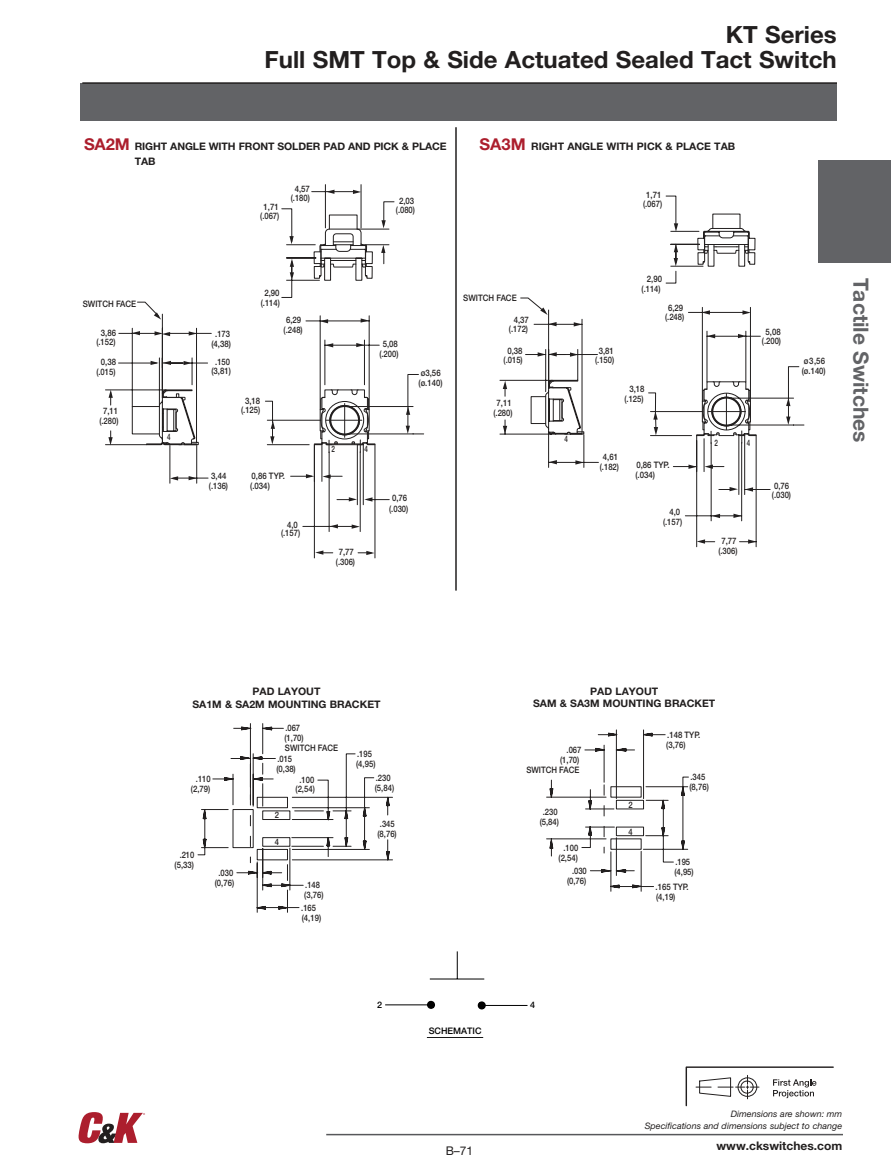
<style>
.page{position:relative;width:891px;height:1175px;background:#fff}
.page>*{position:absolute;margin:0;border:0;box-sizing:border-box;transform-origin:0 0}
.t1{font:700 23.7px/25.2px "Helvetica Neue LT Std";color:#221f1f;text-align:right}
.t2{font:700 21px "Helvetica Neue LT Std";color:#626366}
.t3{font:12px "Helvetica Neue LT Std";color:#221f1f}
.t4{font:700 11.85px "Helvetica Neue LT Std";color:#221f1f}
.t5{font:700 10.35px/12.5px "Helvetica Neue LT Std";color:#221f1f;text-align:center}
.t6{font:500 9px "Helvetica Neue";color:#010101}
.t7{font:500 8.85px/10.1px "Helvetica Neue";color:#221f1f;scale:.85 1}
.t8{font:500 8.85px/10.1px "Helvetica Neue";color:#221f1f;text-align:center;scale:.86 1}
.t9{font:500 8.85px/10.1px "Helvetica Neue";color:#221f1f;scale:.88 1}
.t10{font:italic 8.85px/11.9px "Helvetica Neue LT Std";color:#221f1f;text-align:right}
.t11{font:500 8.85px "Helvetica Neue";color:#221f1f;scale:.89 1}
.t12{font:500 8.85px "Helvetica Neue";color:#221f1f;scale:.87 1}
.t13{font:500 8.85px "Helvetica Neue";color:#221f1f;scale:.71 1}
.s1{font-size:16.35px;color:#ac1e2d}
</style>
<div class="page">
<div style="left:81px;top:83px;width:756px;height:37px;background:#626366"></div>
<hr style="left:326px;top:1133px;width:517px;height:2px;background:#57585a">
<svg style="left:79px;top:1112px;width:66px;height:31px"></svg>
<svg style="left:105px;top:184px;width:319px;height:374px"></svg>
<svg style="left:406px;top:407px;width:4px;height:8px"></svg>
<svg style="left:406px;top:425px;width:4px;height:9px"></svg>
<svg style="left:306px;top:474px;width:8px;height:4px"></svg>
<svg style="left:322px;top:474px;width:9px;height:4px"></svg>
<svg style="left:349px;top:497px;width:8px;height:4px"></svg>
<svg style="left:364px;top:497px;width:9px;height:4px"></svg>
<svg style="left:352px;top:524px;width:8px;height:4px"></svg>
<svg style="left:330px;top:524px;width:8px;height:4px"></svg>
<svg style="left:315px;top:550px;width:8px;height:4px"></svg>
<svg style="left:366px;top:551px;width:9px;height:4px"></svg>
<svg style="left:170px;top:476px;width:8px;height:4px"></svg>
<svg style="left:189px;top:476px;width:8px;height:4px"></svg>
<svg style="left:109px;top:390px;width:4px;height:8px"></svg>
<svg style="left:108px;top:437px;width:5px;height:8px"></svg>
<svg style="left:326px;top:190px;width:9px;height:4px"></svg>
<svg style="left:353px;top:190px;width:8px;height:4px"></svg>
<svg style="left:132px;top:213px;width:254px;height:232px"></svg>
<svg style="left:648px;top:307px;width:157px;height:240px"></svg>
<svg style="left:665px;top:195px;width:91px;height:89px"></svg>
<svg style="left:499px;top:297px;width:100px;height:171px"></svg>
<hr style="left:455px;top:127px;width:2px;height:463px;background:#221f1f">
<svg style="left:685px;top:1066px;width:1px;height:40px"></svg>
<svg style="left:686px;top:1066px;width:148px;height:40px"></svg>
<svg style="left:546px;top:729px;width:143px;height:163px"></svg>
<svg style="left:197px;top:723px;width:196px;height:190px"></svg>
<hr style="left:82px;top:82px;width:755px;height:2px;background:#221f1f">
<svg style="left:426px;top:1000px;width:61px;height:10px"></svg>
<svg style="left:457px;top:951px;width:1px;height:27px"></svg>
<hr style="left:385px;top:1004px;width:46px;height:1px;background:#010101">
<hr style="left:482px;top:1005px;width:46px;height:1px;background:#010101">
<hr style="left:430px;top:978px;width:54px;height:1px;background:#010101">
<hr style="left:427px;top:1037px;width:56px;height:1px;background:#010101">
<div style="left:819px;top:160px;width:72px;height:102px;background:#626366"></div>
<h1 class="t1" style="left:265px;top:24px;width:574px">KT Series<br>Full SMT Top &amp; Side Actuated Sealed Tact Switch</h1>
<p class="t5" style="left:135px;top:139px;width:313px;line-height:14.9px;text-align:left;text-indent:-51px"><span class="s1">SA2M</span> RIGHT ANGLE WITH FRONT SOLDER PAD AND PICK &amp; PLACE<br>TAB</p>
<p class="t5" style="left:480px;top:141px;width:257px"><span class="s1">SA3M</span> RIGHT ANGLE WITH PICK &amp; PLACE TAB</p>
<p class="t9" style="left:264px;top:202px;width:19px">1,71</p>
<p class="t8" style="left:260px;top:211px;width:24px">(.067)</p>
<p class="t9" style="left:295px;top:184px;width:19px">4,57</p>
<p class="t8" style="left:291px;top:193px;width:24px">(.180)</p>
<p class="t9" style="left:399px;top:196px;width:19px">2,03</p>
<p class="t8" style="left:396px;top:206px;width:24px">(.080)</p>
<p class="t9" style="left:646px;top:190px;width:19px">1,71</p>
<p class="t8" style="left:643px;top:199px;width:24px">(.067)</p>
<p class="t9" style="left:647px;top:275px;width:19px">2,90</p>
<p class="t11" style="left:83px;top:300px;width:62px">SWITCH FACE</p>
<p class="t9" style="left:101px;top:328px;width:19px">3,86</p>
<p class="t8" style="left:96px;top:338px;width:24px">(.152)</p>
<p class="t9" style="left:101px;top:357px;width:19px">0,38</p>
<p class="t8" style="left:96px;top:367px;width:24px">(.015)</p>
<p class="t9" style="left:103px;top:406px;width:19px">7,11</p>
<p class="t8" style="left:99px;top:417px;width:24px">(.280)</p>
<p class="t8" style="left:211px;top:329px;width:24px">.173 (4,38)</p>
<p class="t8" style="left:211px;top:358px;width:24px;line-height:9.4px">.150 (3,81)</p>
<p class="t9" style="left:264px;top:288px;width:19px">2,90</p>
<p class="t8" style="left:261px;top:298px;width:24px">(.114)</p>
<p class="t9" style="left:286px;top:316px;width:19px">6,29</p>
<p class="t8" style="left:284px;top:325px;width:24px">(.248)</p>
<p class="t9" style="left:245px;top:396px;width:19px">3,18</p>
<p class="t8" style="left:241px;top:405px;width:24px">(.125)</p>
<p class="t9" style="left:383px;top:340px;width:19px">5,08</p>
<p class="t8" style="left:379px;top:349px;width:24px">(.200)</p>
<p class="t9" style="left:421px;top:369px;width:24px">ø3,56</p>
<p class="t12" style="left:419px;top:379px;width:29px">(ø.140)</p>
<p class="t11" style="left:463px;top:295px;width:62px">SWITCH FACE</p>
<p class="t9" style="left:514px;top:315px;width:19px">4,37</p>
<p class="t8" style="left:509px;top:324px;width:24px">(.172)</p>
<p class="t9" style="left:507px;top:346px;width:19px">0,38</p>
<p class="t8" style="left:504px;top:355px;width:24px">(.015)</p>
<p class="t9" style="left:497px;top:398px;width:19px">7,11</p>
<p class="t8" style="left:493px;top:408px;width:24px">(.280)</p>
<p class="t9" style="left:599px;top:346px;width:19px">3,81</p>
<p class="t8" style="left:595px;top:356px;width:24px">(.150)</p>
<p class="t8" style="left:642px;top:284px;width:24px">(.114)</p>
<p class="t9" style="left:668px;top:304px;width:19px">6,29</p>
<p class="t8" style="left:665px;top:313px;width:24px">(.248)</p>
<p class="t9" style="left:629px;top:385px;width:19px">3,18</p>
<p class="t8" style="left:624px;top:394px;width:24px">(.125)</p>
<p class="t9" style="left:766px;top:328px;width:19px">5,08</p>
<p class="t8" style="left:762px;top:337px;width:24px">(.200)</p>
<p class="t9" style="left:804px;top:357px;width:25px">ø3,56</p>
<p class="t12" style="left:802px;top:367px;width:29px">(ø.140)</p>
<p class="t13" style="left:167px;top:433px;width:6px">4</p>
<p class="t9" style="left:211px;top:472px;width:19px">3,44</p>
<p class="t8" style="left:209px;top:481px;width:24px">(.136)</p>
<p class="t9" style="left:252px;top:472px;width:39px">0,86 TYP.</p>
<p class="t11" style="left:250px;top:483px;width:24px">(.034)</p>
<p class="t13" style="left:332px;top:446px;width:6px">2</p>
<p class="t13" style="left:365px;top:446px;width:6px">4</p>
<p class="t9" style="left:392px;top:494px;width:19px">0,76</p>
<p class="t13" style="left:565px;top:436px;width:6px">4</p>
<p class="t9" style="left:603px;top:453px;width:19px">4,61</p>
<p class="t8" style="left:600px;top:463px;width:24px">(.182)</p>
<p class="t9" style="left:636px;top:460px;width:39px">0,86 TYP.</p>
<p class="t11" style="left:635px;top:472px;width:24px">(.034)</p>
<p class="t13" style="left:714px;top:439px;width:6px">2</p>
<p class="t13" style="left:747px;top:439px;width:6px">4</p>
<p class="t9" style="left:774px;top:481px;width:19px">0,76</p>
<p class="t8" style="left:772px;top:490px;width:24px">(.030)</p>
<p class="t12" style="left:287px;top:521px;width:14px">4,0</p>
<p class="t8" style="left:281px;top:528px;width:24px">(.157)</p>
<p class="t9" style="left:339px;top:548px;width:19px">7,77</p>
<p class="t8" style="left:336px;top:557px;width:24px">(.306)</p>
<p class="t8" style="left:389px;top:504px;width:24px">(.030)</p>
<p class="t12" style="left:669px;top:509px;width:14px">4,0</p>
<p class="t8" style="left:663px;top:517px;width:24px">(.157)</p>
<p class="t9" style="left:721px;top:537px;width:19px">7,77</p>
<p class="t8" style="left:718px;top:546px;width:24px">(.306)</p>
<h2 class="t2" style="left:869px;top:277px;width:167px;rotate:90deg">Tactile Switches</h2>
<p class="t5" style="left:192px;top:686px;width:190px">PAD LAYOUT<br>SA1M &amp; SA2M MOUNTING BRACKET</p>
<p class="t5" style="left:533px;top:685px;width:184px">PAD LAYOUT<br>SAM &amp; SA3M MOUNTING BRACKET</p>
<p class="t7" style="left:191px;top:774px;width:25px;text-align:center">.110 (2,79)</p>
<p class="t7" style="left:175px;top:850px;width:25px;text-align:center">.210 (5,33)</p>
<p class="t7" style="left:215px;top:868px;width:24px;text-align:center">.030 (0,76)</p>
<p class="t7" style="left:284px;top:724px;width:24px;line-height:9.6px">.067 (1,70)</p>
<p class="t11" style="left:285px;top:744px;width:61px">SWITCH FACE</p>
<p class="t7" style="left:276px;top:754px;width:24px">.015 (0,38)</p>
<p class="t7" style="left:275px;top:810px;width:6px">2</p>
<p class="t7" style="left:275px;top:837px;width:6px">4</p>
<p class="t7" style="left:296px;top:776px;width:24px;line-height:8.6px;text-align:center">.100 (2,54)</p>
<p class="t7" style="left:304px;top:881px;width:24px">.148 (3,76)</p>
<p class="t7" style="left:301px;top:903px;width:25px">.165 (4,19)</p>
<p class="t7" style="left:356px;top:749px;width:24px">.195 (4,95)</p>
<p class="t7" style="left:375px;top:773px;width:24px">.230 (5,84)</p>
<p class="t7" style="left:377px;top:819px;width:24px">.345 (8,76)</p>
<p class="t7" style="left:526px;top:745px;width:66px;text-align:right">.067<br>(1,70)<br>SWITCH FACE</p>
<p class="t7" style="left:540px;top:807px;width:24px;text-align:center">.230 (5,84)</p>
<p class="t7" style="left:559px;top:843px;width:25px;text-align:center">.100 (2,54)</p>
<p class="t7" style="left:567px;top:866px;width:25px;text-align:center">.030 (0,76)</p>
<p class="t7" style="left:628px;top:800px;width:6px">2</p>
<p class="t7" style="left:628px;top:827px;width:6px">4</p>
<p class="t9" style="left:666px;top:730px;width:40px">.148 TYP. (3,76)</p>
<p class="t7" style="left:689px;top:772px;width:24px">.345 (8,76)</p>
<p class="t7" style="left:674px;top:857px;width:24px">.195 (4,95)</p>
<p class="t9" style="left:656px;top:882px;width:39px">.165 TYP. (4,19)</p>
<p class="t6" style="left:377px;top:999px;width:7px">2</p>
<p class="t6" style="left:530px;top:999px;width:7px">4</p>
<p class="t6" style="left:429px;top:1025px;width:54px">SCHEMATIC</p>
<h3 class="t3" style="left:446px;top:1145px;width:29px">B–71</h3>
<p class="t10" style="left:645px;top:1108px;width:199px">Dimensions are shown: mm<br>Specifications and dimensions subject to change</p>
<h3 class="t4" style="left:717px;top:1141px;width:127px">www.ckswitches.com</h3>
</div>
